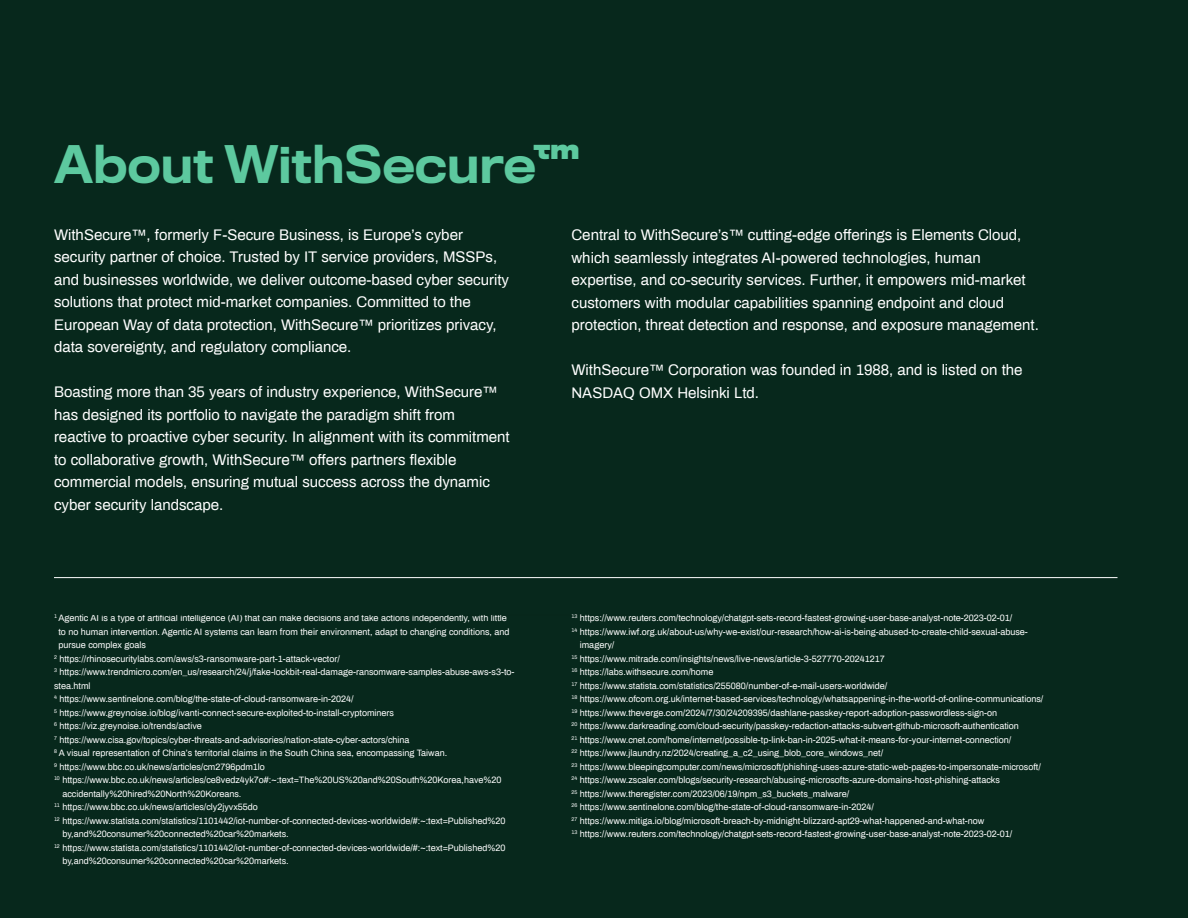
<style>
.page{position:relative;width:1188px;height:918px;background:#07281c}
.page>*{position:absolute;margin:0;border:0;box-sizing:border-box;transform-origin:0 0}
.t1{font:500 48px "Titling Gothic FB Normal";color:#5dc99f}
.t2{font:15px/22.5px "Archivo";color:#fff}
.t3{font:9px "Archivo";color:#fff}
</style>
<div class="page">
<hr style="left:54px;top:577px;width:1064px;height:1px;background:#fff">
<h1 class="t1" style="left:54px;top:137px;width:527px">About WithSecure™</h1>
<p class="t2" style="left:54px;top:223px;width:457px">WithSecure™, formerly F-Secure Business, is Europe’s cyber security partner of choice. Trusted by IT service providers, MSSPs, and businesses worldwide, we deliver outcome-based cyber security solutions that protect mid-market companies. Committed to the European Way of data protection, WithSecure™ prioritizes privacy, data sovereignty, and regulatory compliance.</p>
<p class="t2" style="left:54px;top:380px;width:457px">Boasting more than 35 years of industry experience, WithSecure™ has designed its portfolio to navigate the paradigm shift from reactive to proactive cyber security. In alignment with its commitment to collaborative growth, WithSecure™ offers partners flexible commercial models, ensuring mutual success across the dynamic cyber security landscape.</p>
<p class="t3" style="left:54px;top:612px;width:454px"><sup>1</sup> Agentic AI is a type of artificial intelligence (AI) that can make decisions and take actions independently, with little</p>
<p class="t3" style="left:58px;top:625px;width:453px">to no human intervention. Agentic AI systems can learn from their environment, adapt to changing conditions, and</p>
<p class="t3" style="left:58px;top:639px;width:89px">pursue complex goals</p>
<p class="t3" style="left:54px;top:652px;width:287px"><sup>2</sup> https://rhinosecuritylabs.com/aws/s3-ransomware-part-1-attack-vector/</p>
<p class="t3" style="left:54px;top:666px;width:462px"><sup>3</sup> https://www.trendmicro.com/en_us/research/24/j/fake-lockbit-real-damage-ransomware-samples-abuse-aws-s3-to-</p>
<p class="t3" style="left:54px;top:679px;width:38px">stea.html</p>
<p class="t3" style="left:54px;top:693px;width:301px"><sup>4</sup> https://www.sentinelone.com/blog/the-state-of-cloud-ransomware-in-2024/</p>
<p class="t3" style="left:54px;top:706px;width:342px"><sup>5</sup> https://www.greynoise.io/blog/ivanti-connect-secure-exploited-to-install-cryptominers</p>
<p class="t3" style="left:54px;top:720px;width:149px"><sup>6</sup> https://viz.greynoise.io/trends/active</p>
<p class="t3" style="left:54px;top:733px;width:357px"><sup>7</sup> https://www.cisa.gov/topics/cyber-threats-and-advisories/nation-state-cyber-actors/china</p>
<p class="t3" style="left:54px;top:747px;width:395px"><sup>8</sup> A visual representation of China’s territorial claims in the South China sea, encompassing Taiwan.</p>
<p class="t3" style="left:54px;top:760px;width:212px"><sup>9</sup> https://www.bbc.co.uk/news/articles/cm2796pdm1lo</p>
<p class="t3" style="left:54px;top:774px;width:449px"><sup>10</sup> https://www.bbc.co.uk/news/articles/ce8vedz4yk7o#:~:text=The%20US%20and%20South%20Korea,have%20</p>
<p class="t3" style="left:62px;top:787px;width:181px">accidentally%20hired%20North%20Koreans.</p>
<p class="t3" style="left:54px;top:801px;width:205px"><sup>11</sup> https://www.bbc.co.uk/news/articles/cly2jyvx55do</p>
<p class="t3" style="left:54px;top:814px;width:453px"><sup>12</sup> https://www.statista.com/statistics/1101442/iot-number-of-connected-devices-worldwide/#:~:text=Published%20</p>
<p class="t3" style="left:62px;top:828px;width:228px">by,and%20consumer%20connected%20car%20markets.</p>
<p class="t3" style="left:54px;top:841px;width:453px"><sup>12</sup> https://www.statista.com/statistics/1101442/iot-number-of-connected-devices-worldwide/#:~:text=Published%20</p>
<p class="t3" style="left:62px;top:855px;width:228px">by,and%20consumer%20connected%20car%20markets.</p>
<p class="t2" style="left:572px;top:223px;width:469px">Central to WithSecure’s™ cutting-edge offerings is Elements Cloud, which seamlessly integrates AI-powered technologies, human expertise, and co-security services. Further, it empowers mid-market customers with modular capabilities spanning endpoint and cloud protection, threat detection and response, and exposure management.</p>
<h2 class="t2" style="left:572px;top:358px;width:453px">WithSecure™ Corporation was founded in 1988, and is listed on the<br>NASDAQ OMX Helsinki Ltd.</h2>
<p class="t3" style="left:572px;top:612px;width:442px"><sup>13</sup> https://www.reuters.com/technology/chatgpt-sets-record-fastest-growing-user-base-analyst-note-2023-02-01/</p>
<p class="t3" style="left:572px;top:625px;width:458px"><sup>14</sup> https://www.iwf.org.uk/about-us/why-we-exist/our-research/how-ai-is-being-abused-to-create-child-sexual-abuse-</p>
<p class="t3" style="left:580px;top:639px;width:36px">imagery/</p>
<p class="t3" style="left:572px;top:652px;width:315px"><sup>15</sup> https://www.mitrade.com/insights/news/live-news/article-3-527770-20241217</p>
<p class="t3" style="left:572px;top:666px;width:143px"><sup>16</sup> https://labs.withsecure.com/home</p>
<p class="t3" style="left:572px;top:679px;width:317px"><sup>17</sup> https://www.statista.com/statistics/255080/number-of-e-mail-users-worldwide/</p>
<p class="t3" style="left:572px;top:693px;width:473px"><sup>18</sup> https://www.ofcom.org.uk/internet-based-services/technology/whatsappening-in-the-world-of-online-communications/</p>
<p class="t3" style="left:572px;top:706px;width:427px"><sup>19</sup> https://www.theverge.com/2024/7/30/24209395/dashlane-passkey-report-adoption-passwordless-sign-on</p>
<p class="t3" style="left:572px;top:720px;width:449px"><sup>20</sup> https://www.darkreading.com/cloud-security/passkey-redaction-attacks-subvert-github-microsoft-authentication</p>
<p class="t3" style="left:572px;top:733px;width:441px"><sup>21</sup> https://www.cnet.com/home/internet/possible-tp-link-ban-in-2025-what-it-means-for-your-internet-connection/</p>
<p class="t3" style="left:572px;top:747px;width:313px"><sup>22</sup> https://www.jlaundry.nz/2024/creating_a_c2_using_blob_core_windows_net/</p>
<p class="t3" style="left:572px;top:760px;width:471px"><sup>23</sup> https://www.bleepingcomputer.com/news/microsoft/phishing-uses-azure-static-web-pages-to-impersonate-microsoft/</p>
<p class="t3" style="left:572px;top:774px;width:430px"><sup>24</sup> https://www.zscaler.com/blogs/security-research/abusing-microsofts-azure-domains-host-phishing-attacks</p>
<p class="t3" style="left:572px;top:787px;width:279px"><sup>25</sup> https://www.theregister.com/2023/06/19/npm_s3_buckets_malware/</p>
<p class="t3" style="left:572px;top:801px;width:304px"><sup>26</sup> https://www.sentinelone.com/blog/the-state-of-cloud-ransomware-in-2024/</p>
<p class="t3" style="left:572px;top:814px;width:414px"><sup>27</sup> https://www.mitiga.io/blog/microsoft-breach-by-midnight-blizzard-apt29-what-happened-and-what-now</p>
<p class="t3" style="left:572px;top:828px;width:442px"><sup>13</sup> https://www.reuters.com/technology/chatgpt-sets-record-fastest-growing-user-base-analyst-note-2023-02-01/</p>
</div>
